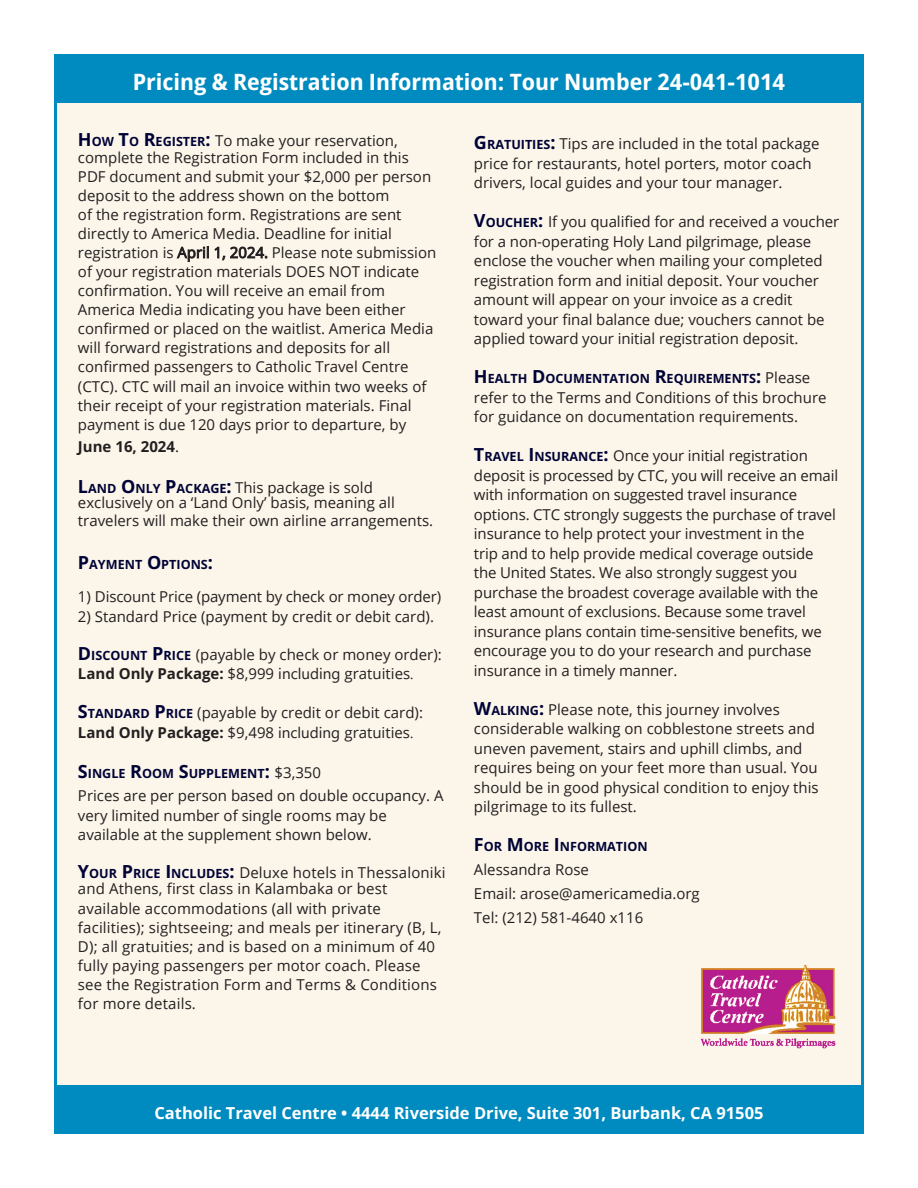
<style>
.page{position:relative;width:918px;height:1188px;background:#fff}
.page>*{position:absolute;margin:0;border:0;box-sizing:border-box;transform-origin:0 0}
.t1{font:700 semi-condensed 22.5px "Open Sans";color:#fff;scale:1.07 1}
.t2{font:700 16.5px "Open Sans";color:#fff}
.t3{font:15px/19.5px "Open Sans";color:#231f20}
.t4{font:700 15px "Open Sans";color:#231f20}
.t5{font:700 12.6px "Open Sans";color:#000236}
.s1{font-weight:700;font-size:18px;color:#000236}
.s2{font-weight:700;font-size:12.6px;color:#000236}
.s3{font-weight:400}
.s4{font-size:18px}
.s5{font-weight:700}
.s6{font-family:"Segoe UI";font-size:15.3px}
.s7{font-family:"Segoe UI"}
.s8{font-weight:400;font-size:15px;color:#231f20}
</style>
<div class="page">
<div style="left:54px;top:54px;width:810px;height:1037px;background:#fbf5ea;border:3px solid #008bc0"></div>
<div style="left:54px;top:54px;width:810px;height:48px;background:#008bc0"></div>
<div style="left:54px;top:1086px;width:810px;height:48px;background:#008bc0"></div>
<img style="left:700px;top:965px;width:136px;height:84px">
<p class="t1" style="left:133px;top:66px;width:611px">Pricing &amp; Registration Information: Tour Number 24-041-1014</p>
<p class="t3" style="left:78px;top:132px;width:332px;line-height:16.2px"><span class="s1">H</span><span class="s2">OW</span> <span class="s1">T</span><span class="s2">O</span> <span class="s1">R</span><span class="s2">EGISTER</span><span class="s1">:</span> To make your reservation, complete the Registration Form included in this</p>
<p class="t3" style="left:78px;top:166px;width:360px;line-height:19px">PDF document and submit your $2,000 per person deposit to the address shown on the bottom<br>of the registration form. Registrations are sent directly to America Media. Deadline for initial registration is April 1, 2024. Please note submission of your registration materials DOES NOT indicate confirmation. You will receive an email from America Media indicating you have been either confirmed or placed on the waitlist. America Media will forward registrations and deposits for all confirmed passengers to Catholic Travel Centre (CTC). CTC will mail an invoice within two weeks of their receipt of your registration materials. Final payment is due 120 days prior to departure, by</p>
<p class="t4" style="left:78px;top:437px;width:103px">June 16, 2024<span class="s3">.</span></p>
<p class="t3" style="left:78px;top:480px;width:318px;line-height:14.5px"><span class="s1">L</span><span class="s2">AND</span> <span class="s1">O</span><span class="s2">NLY</span> <span class="s1">P</span><span class="s2">ACKAGE</span><span class="s1">:</span> This package is sold exclusively on a ‘Land Only’ basis, meaning all</p>
<p class="t3" style="left:78px;top:511px;width:357px">travelers will make their own airline arrangements.</p>
<p class="t5" style="left:78px;top:556px;width:137px"><span class="s4">P</span>AYMENT <span class="s4">O</span>PTIONS<span class="s4">:</span></p>
<p class="t3" style="left:78px;top:587px;width:365px">1) Discount Price (payment by check or money order)</p>
<p class="t3" style="left:78px;top:606px;width:358px">2) Standard Price (payment by credit or debit card).</p>
<p class="t3" style="left:78px;top:644px;width:365px"><span class="s1">D</span><span class="s2">ISCOUNT</span> <span class="s1">P</span><span class="s2">RICE</span> (payable by check or money order):<br><span class="s5">Land Only Package:</span> $8,999 <span class="s6">including</span> gratuities<span class="s7">.</span></p>
<p class="t3" style="left:78px;top:703px;width:347px"><span class="s1">S</span><span class="s2">TANDARD</span> <span class="s1">P</span><span class="s2">RICE</span> (payable by credit or debit card):<br><span class="s5">Land Only Package:</span> $9,498 <span class="s6">including</span> gratuities<span class="s7">.</span></p>
<p class="t5" style="left:78px;top:764px;width:245px"><span class="s4">S</span>INGLE <span class="s4">R</span>OOM <span class="s4">S</span>UPPLEMENT<span class="s4">:</span> <span class="s8">$3,350</span></p>
<p class="t3" style="left:78px;top:786px;width:367px">Prices are per person based on double occupancy. A very limited number of single rooms may be available at the supplement shown below.</p>
<p class="t3" style="left:78px;top:864px;width:369px;line-height:16.4px"><span class="s1">Y</span><span class="s2">OUR</span> <span class="s1">P</span><span class="s2">RICE</span> <span class="s1">I</span><span class="s2">NCLUDES</span><span class="s1">:</span> Deluxe hotels in Thessaloniki and Athens, first class in Kalambaka or best</p>
<p class="t3" style="left:78px;top:898px;width:365px">available accommodations (all with private facilities); sightseeing; and meals per itinerary (B, L, D); all gratuities; and is based on a minimum of 40 fully paying passengers per motor coach. Please see the Registration Form and Terms &amp; Conditions for more details.</p>
<p class="t3" style="left:474px;top:134px;width:347px"><span class="s1">G</span> <span class="s2">RATUITIES</span><span class="s1">:</span> Tips are included in the total package price for restaurants, hotel porters, motor coach drivers, local guides and your tour manager.</p>
<p class="t3" style="left:474px;top:212px;width:367px"><span class="s1">V</span><span class="s2">OUCH ER</span><span class="s1">:</span> If you qualified for and received a voucher for a non-operating Holy Land pilgrimage, please enclose the voucher when mailing your completed registration form and initial deposit. Your voucher amount will appear on your invoice as a credit toward your final balance due; vouchers cannot be applied toward your initial registration deposit.</p>
<p class="t5" style="left:474px;top:370px;width:338px"><span class="s4">H</span>EALTH <span class="s4">D</span>OCUMENTATION <span class="s4">R</span>EQUIREMENTS<span class="s4">:</span> <span class="s8">Please</span></p>
<p class="t3" style="left:474px;top:387px;width:354px">refer to the Terms and Conditions of this brochure for guidance on documentation requirements.</p>
<p class="t3" style="left:474px;top:446px;width:366px"><span class="s1">T</span><span class="s2">RAVEL</span> <span class="s1">I</span> <span class="s2">NSURANCE</span><span class="s1">:</span> Once your initial registration deposit is processed by CTC, you will receive an email with information on suggested travel insurance options. CTC strongly suggests the purchase of travel insurance to help protect your investment in the<br>trip and to help provide medical coverage outside the United States. We also strongly suggest you purchase the broadest coverage available with the least amount of exclusions. Because some travel insurance plans contain time-sensitive benefits, we encourage you to do your research and purchase insurance in a timely manner.</p>
<p class="t3" style="left:474px;top:699px;width:346px"><span class="s1">W</span><span class="s2">ALKING</span><span class="s1">:</span> Please note, this journey involves considerable walking on cobblestone streets and uneven pavement, stairs and uphill climbs, and requires being on your feet more than usual. You should be in good physical condition to enjoy this pilgrimage to its fullest.</p>
<p class="t5" style="left:474px;top:838px;width:175px"><span class="s4">F</span>OR <span class="s4">M</span> ORE <span class="s4">I</span> NFORMATION</p>
<p class="t3" style="left:474px;top:860px;width:117px">Alessandra Rose</p>
<p class="t3" style="left:474px;top:883px;width:227px">Email: arose@americamedia.org</p>
<p class="t3" style="left:474px;top:907px;width:171px">Tel: (212) 581-4640 x116</p>
<p class="t2" style="left:154px;top:1101px;width:611px">Catholic Travel Centre • 4444 Riverside Drive, Suite 301, Burbank, CA 91505</p>
</div>
